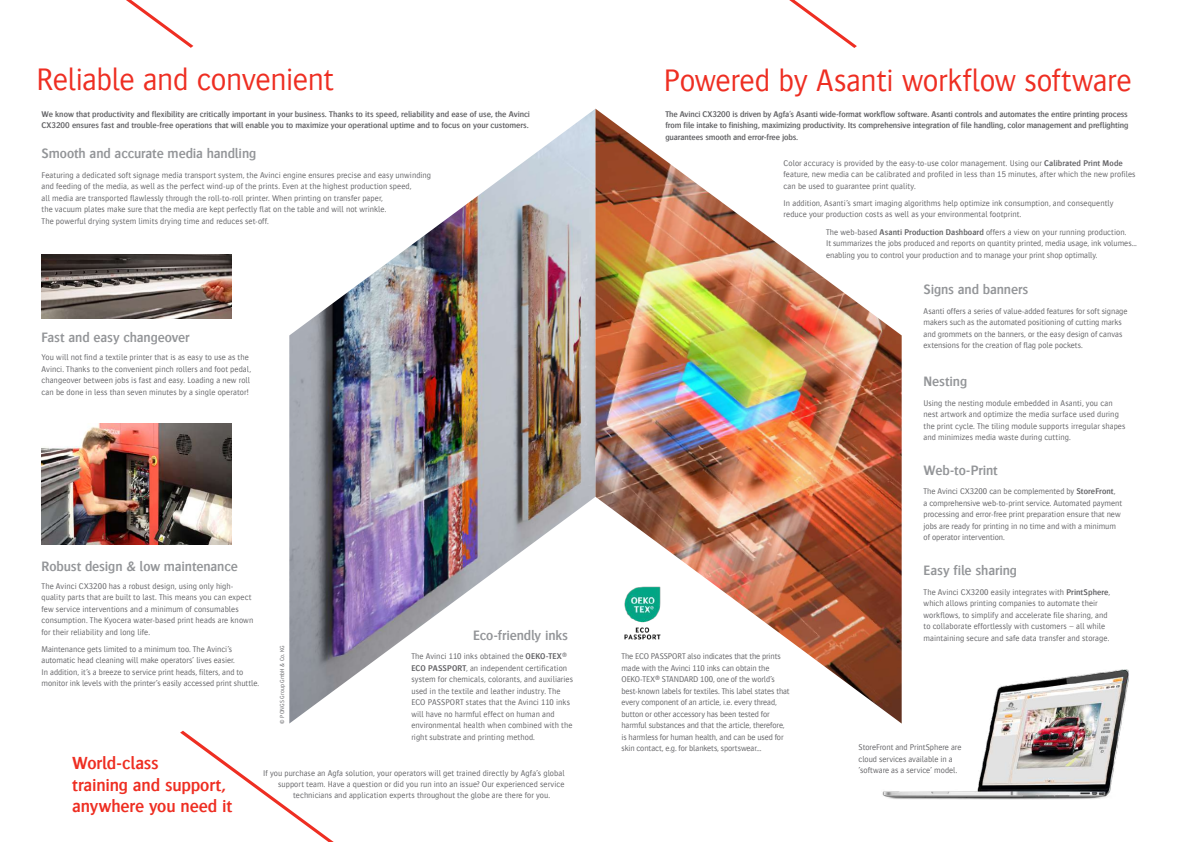
<style>
.page{position:relative;width:1191px;height:842px;background:#fff}
.page>*{position:absolute;margin:0;border:0;box-sizing:border-box;transform-origin:0 0}
.t1{font:300 32px "Bosis For Agfa";letter-spacing:-.015em;color:#ee2e22}
.t2{font:600 18px/21.6px "Bosis For Agfa";letter-spacing:-.01em;color:#ee2e22}
.t3{font:600 14px "Bosis For Agfa";letter-spacing:-.01em;color:#939598}
.t4{font:300 8.5px/11.5px "Bosis For Agfa";letter-spacing:.005em;color:#636366}
.t5{font:600 8.5px/11.5px "Bosis For Agfa";letter-spacing:-.005em;color:#636366}
.t6{font:300 6px "Bosis For Agfa";letter-spacing:.01em;color:#636366}
.s1{font-weight:600}
</style>
<div class="page">
<svg style="left:126px;top:0;width:67px;height:48px"></svg>
<svg style="left:789px;top:0;width:68px;height:48px"></svg>
<img style="left:289px;top:109px;width:612px;height:614px">
<svg style="left:180px;top:731px;width:154px;height:111px"></svg>
<img style="left:42px;top:423px;width:189px;height:121px">
<img style="left:42px;top:254px;width:189px;height:65px">
<img style="left:881px;top:670px;width:247px;height:129px">
<img style="left:618px;top:582px;width:55px;height:59px">
<h1 class="t1" style="left:36px;top:63px;width:299px">Reliable and convenient</h1>
<h1 class="t1" style="left:663px;top:63px;width:469px">Powered by Asanti workflow software</h1>
<p class="t5" style="left:42px;top:108px;width:490px">We know that productivity and flexibility are critically important in your business. Thanks to its speed, reliability and ease of use, the Avinci<br>CX3200 ensures fast and trouble-free operations that will enable you to maximize your operational uptime and to focus on your customers.</p>
<p class="t5" style="left:665px;top:108px;width:464px;text-align:justify">The Avinci CX3200 is driven by Agfa’s Asanti wide-format workflow software. Asanti controls and automates the entire printing process from file intake to finishing, maximizing productivity. Its comprehensive integration of file handling, color management and preflighting guarantees smooth and error-free jobs.</p>
<p class="t4" style="left:42px;top:169px;width:391px">Featuring a dedicated soft signage media transport system, the Avinci engine ensures precise and easy unwinding and feeding of the media, as well as the perfect wind-up of the prints. Even at the highest production speed,<br>all media are transported flawlessly through the roll-to-roll printer. When printing on transfer paper,<br>the vacuum plates make sure that the media are kept perfectly flat on the table and will not wrinkle.<br>The powerful drying system limits drying time and reduces set-off.</p>
<h3 class="t3" style="left:42px;top:146px;width:216px">Smooth and accurate media handling</h3>
<p class="t4" style="left:783px;top:157px;width:353px">Color accuracy is provided by the easy-to-use color management. Using our <span class="s1">Calibrated Print Mode </span>feature, new media can be calibrated and profiled in less than 15 minutes, after which the new profiles can be used to guarantee print quality.</p>
<p class="t4" style="left:783px;top:197px;width:331px">In addition, Asanti’s smart imaging algorithms help optimize ink consumption, and consequently reduce your production costs as well as your environmental footprint.</p>
<p class="t4" style="left:826px;top:226px;width:312px">The web-based <span class="s1">Asanti Production Dashboard</span> offers a view on your running production.<br>It summarizes the jobs produced and reports on quantity printed, media usage, ink volumes… enabling you to control your production and to manage your print shop optimally.</p>
<h3 class="t3" style="left:42px;top:330px;width:149px">Fast and easy changeover</h3>
<p class="t4" style="left:42px;top:352px;width:211px">You will not find a textile printer that is as easy to use as the Avinci. Thanks to the convenient pinch rollers and foot pedal, changeover between jobs is fast and easy. Loading a new roll can be done in less than seven minutes by a single operator!</p>
<h3 class="t3" style="left:42px;top:558px;width:198px">Robust design &amp; low maintenance</h3>
<p class="t4" style="left:42px;top:580px;width:213px">The Avinci CX3200 has a robust design, using only high&shy;quality parts that are built to last. This means you can expect few service interventions and a minimum of consumables consumption. The Kyocera water-based print heads are known for their reliability and long life.</p>
<p class="t4" style="left:42px;top:643px;width:219px">Maintenance gets limited to a minimum too. The Avinci’s automatic head cleaning will make operators’ lives easier.<br>In addition, it’s a breeze to service print heads, filters, and to monitor ink levels with the printer’s easily accessed print shuttle.</p>
<h3 class="t3" style="left:473px;top:627px;width:97px">Eco-friendly inks</h3>
<p class="t6" style="left:279px;top:723px;width:80px;rotate:-90deg">© PONGS Group GmbH &amp; Co. KG</p>
<p class="t4" style="left:411px;top:651px;width:163px">The Avinci 110 inks obtained the <span class="s1">OEKO-TEX® ECO PASSPORT</span>, an independent certification system for chemicals, colorants, and auxiliaries used in the textile and leather industry. The ECO PASSPORT states that the Avinci 110 inks will have no harmful effect on human and environmental health when combined with the right substrate and printing method.</p>
<p class="t4" style="left:621px;top:651px;width:170px">The ECO PASSPORT also indicates that the prints made with the Avinci 110 inks can obtain the OEKO-TEX® STANDARD 100, one of the world’s best-known labels for textiles. This label states that every component of an article, i.e. every thread, button or other accessory has been tested for harmful substances and that the article, therefore, is harmless for human health, and can be used for skin contact, e.g. for blankets, sportswear…</p>
<h2 class="t2" style="left:72px;top:752px;width:161px">World-class<br>training and support, anywhere you need it</h2>
<p class="t4" style="left:263px;top:767px;width:303px">If you purchase an Agfa solution, your operators will get trained directly by Agfa’s global</p>
<p class="t4" style="left:278px;top:778px;width:288px">support team. Have a question or did you run into an issue? Our experienced service</p>
<p class="t4" style="left:293px;top:789px;width:258px">technicians and application experts throughout the globe are there for you.</p>
<h3 class="t3" style="left:923px;top:282px;width:106px">Signs and banners</h3>
<p class="t4" style="left:923px;top:305px;width:205px">Asanti offers a series of value-added features for soft signage makers such as the automated positioning of cutting marks and grommets on the banners, or the easy design of canvas extensions for the creation of flag pole pockets.</p>
<h3 class="t3" style="left:923px;top:374px;width:45px">Nesting</h3>
<p class="t4" style="left:923px;top:397px;width:203px">Using the nesting module embedded in Asanti, you can nest artwork and optimize the media surface used during the print cycle. The tiling module supports irregular shapes and minimizes media waste during cutting.</p>
<h3 class="t3" style="left:923px;top:462px;width:76px">Web-to-Print</h3>
<p class="t4" style="left:923px;top:485px;width:200px">The Avinci CX3200 can be complemented by <span class="s1">StoreFront</span>,<br>a comprehensive web-to-print service. Automated payment processing and error-free print preparation ensure that new jobs are ready for printing in no time and with a minimum of operator intervention.</p>
<h3 class="t3" style="left:923px;top:563px;width:95px">Easy file sharing</h3>
<p class="t4" style="left:923px;top:586px;width:188px">The Avinci CX3200 easily integrates with <span class="s1">PrintSphere</span>, which allows printing companies to automate their workflows, to simplify and accelerate file sharing, and to collaborate effortlessly with customers – all while maintaining secure and safe data transfer and storage.</p>
<p class="t4" style="left:858px;top:742px;width:104px">StoreFront and PrintSphere are cloud services available in a ’software as a service’ model.</p>
</div>
